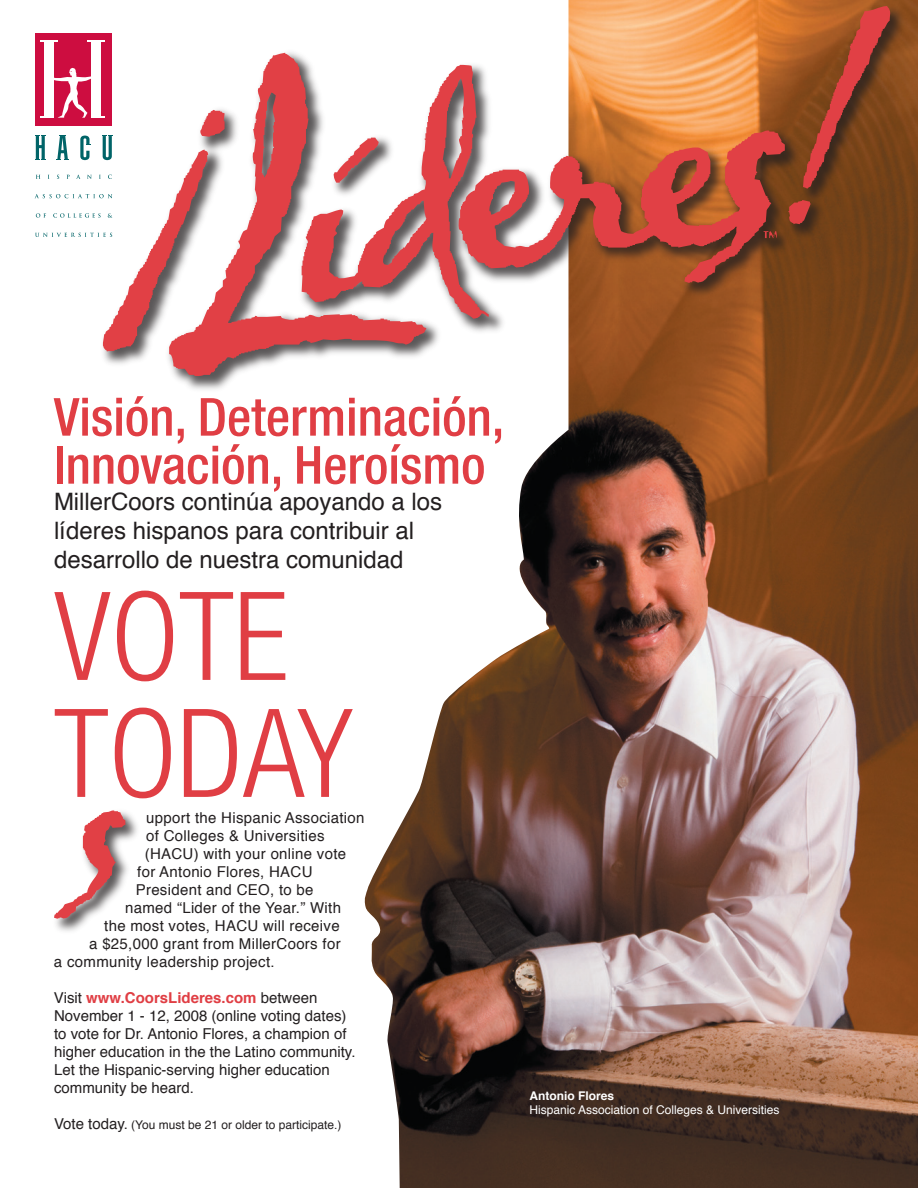
<style>
.page{position:relative;width:918px;height:1188px;background:#fff}
.page>*{position:absolute;margin:0;border:0;box-sizing:border-box;transform-origin:0 0}
.t1{font:300 condensed 123px/117px "Helvetica Neue";color:#e03e44}
.t2{font:500 condensed 52.5px/48px "Helvetica Neue";color:#e03e44}
.t3{font:24px/28.8px "Helvetica";color:#231f20}
.t4{font:15px "Helvetica";letter-spacing:.02em;color:#231f20}
.t5{font:15px/18px "Helvetica";color:#231f20}
.t6{font:12px "Helvetica";color:#231f20}
.t7{font:12px "Helvetica";color:#fff}
.t8{font:700 12px "Helvetica";color:#fff}
.s1{font-weight:700;color:#e03e44}
.s2{font-size:15px}
</style>
<div class="page">
<img style="left:364px;top:0;width:554px;height:1188px">
<div style="left:99px;top:3px;width:809px;height:390px;background:#231f20;opacity:.75"></div>
<svg style="left:803px;top:6px;width:88px;height:183px;background:#924525"></svg>
<svg style="left:169px;top:53px;width:257px;height:323px"></svg>
<svg style="left:489px;top:130px;width:296px;height:154px;background:#bb6651"></svg>
<svg style="left:788px;top:200px;width:23px;height:24px"></svg>
<svg style="left:302px;top:65px;width:187px;height:254px"></svg>
<svg style="left:763px;top:231px;width:15px;height:7px"></svg>
<div style="left:51px;top:807px;width:91px;height:129px;background:#231f20;opacity:.75"></div>
<svg style="left:54px;top:810px;width:71px;height:109px"></svg>
<div style="left:36px;top:33px;width:76px;height:93px;background:#cd0d40"></div>
<div style="left:45px;top:41px;width:9px;height:77px;background:#fff"></div>
<div style="left:91px;top:41px;width:10px;height:77px;background:#fff"></div>
<svg style="left:34px;top:68px;width:191px;height:284px"></svg>
<h2 class="t2" style="left:54px;top:392px;width:452px">Visión, Determinación,<br>Innovación, Heroísmo</h2>
<h3 class="t3" style="left:54px;top:488px;width:390px">MillerCoors continúa apoyando a los líderes hispanos para contribuir al desarrollo de nuestra comunidad</h3>
<h1 class="t1" style="left:54px;top:577px;width:300px">VOTE<br>TODAY</h1>
<p class="t4" style="left:146px;top:806px;width:220px">upport the Hispanic Association</p>
<p class="t4" style="left:146px;top:824px;width:180px">of Colleges &amp; Universities</p>
<p class="t4" style="left:145px;top:842px;width:203px">(HACU) with your online vote</p>
<p class="t4" style="left:137px;top:860px;width:177px">for Antonio Flores, HACU</p>
<p class="t4" style="left:136px;top:878px;width:179px">President and CEO, to be</p>
<p class="t4" style="left:125px;top:896px;width:217px">named “Lider of the Year.” With</p>
<p class="t4" style="left:104px;top:914px;width:237px">the most votes, HACU will receive</p>
<p class="t4" style="left:89px;top:932px;width:253px">a $25,000 grant from MillerCoors for</p>
<p class="t4" style="left:54px;top:950px;width:222px">a community leadership project.</p>
<p class="t5" style="left:54px;top:989px;width:303px">Visit <span class="s1">www.CoorsLideres.com</span> between November 1 - 12, 2008 (online voting dates) to vote for Dr. Antonio Flores, a champion of higher education in the the Latino community.<br>Let the Hispanic-serving higher education community be heard.</p>
<p class="t6" style="left:54px;top:1115px;width:289px"><span class="s2">Vote today.</span> (You must be 21 or older to participate.)</p>
<p class="t8" style="left:530px;top:1086px;width:86px">Antonio Flores</p>
<p class="t7" style="left:530px;top:1100px;width:252px">Hispanic Association of Colleges &amp; Universities</p>
</div>
